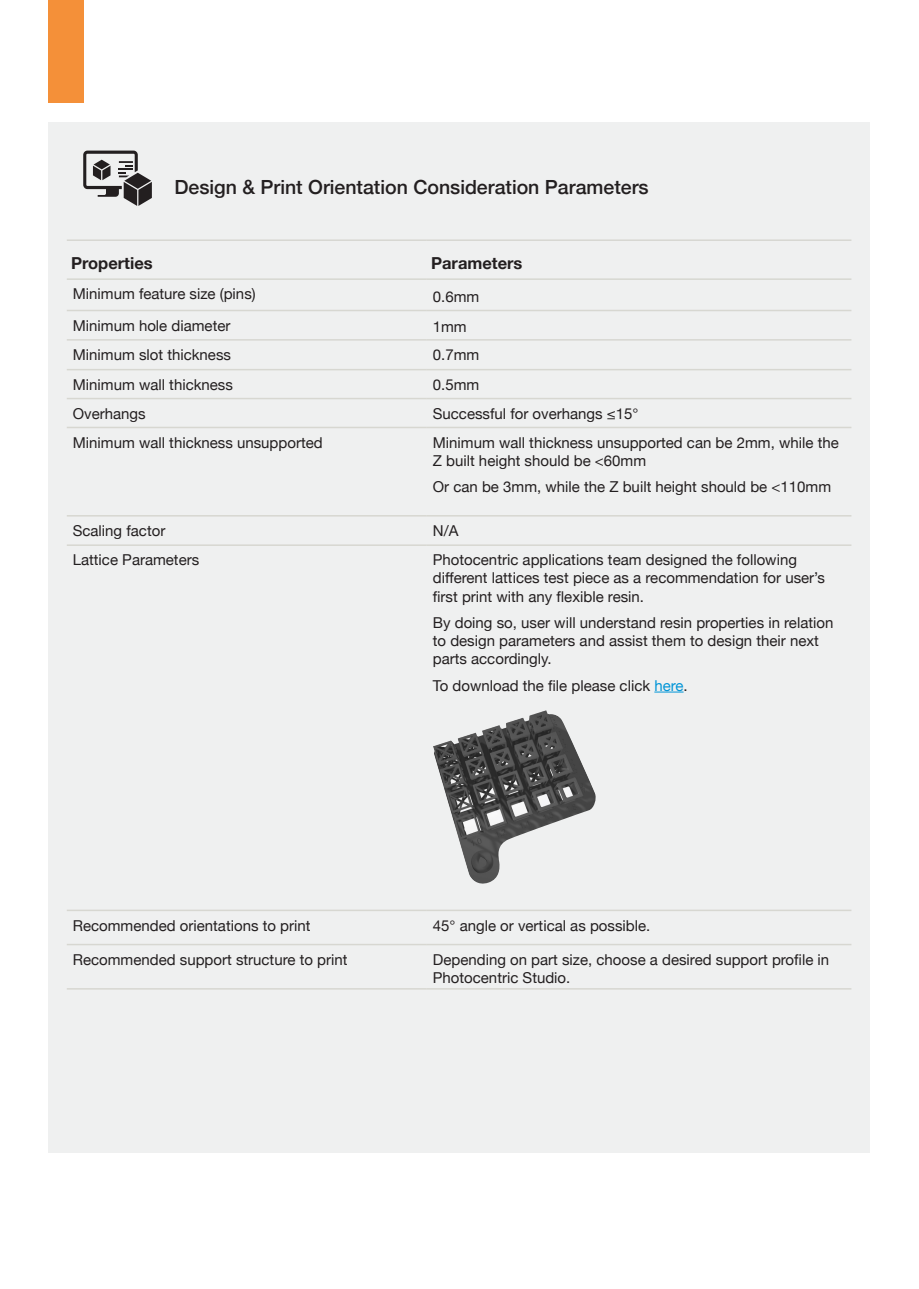
<style>
.page{position:relative;width:919px;height:1289px;background:#fff}
.page>*{position:absolute;margin:0;border:0;box-sizing:border-box;transform-origin:0 0}
.t1{font:500 19.5px "Helvetica Neue";color:#231f20}
.t2{font:700 16.5px "Helvetica Neue";color:#231f20}
.t3{font:15px/18px "Helvetica Neue";color:#231f20}
.s1{color:#0195d7}
</style>
<div class="page">
<div style="left:49px;top:122px;width:821px;height:1030px;background:#eff0f0"></div>
<div style="left:48px;top:0;width:35px;height:102px;background:#f49039"></div>
<svg style="left:83px;top:151px;width:69px;height:55px"></svg>
<img style="left:433px;top:710px;width:163px;height:174px">
<hr style="left:67px;top:239px;width:360px;height:2px;background:#d7d7d1">
<hr style="left:427px;top:239px;width:424px;height:2px;background:#d7d7d1">
<hr style="left:67px;top:278px;width:360px;height:2px;background:#d7d7d1">
<hr style="left:427px;top:278px;width:424px;height:2px;background:#d7d7d1">
<hr style="left:67px;top:310px;width:360px;height:1px;background:#d7d7d1">
<hr style="left:427px;top:310px;width:424px;height:1px;background:#d7d7d1">
<hr style="left:67px;top:339px;width:360px;height:1px;background:#d7d7d1">
<hr style="left:427px;top:339px;width:424px;height:1px;background:#d7d7d1">
<hr style="left:67px;top:369px;width:360px;height:1px;background:#d7d7d1">
<hr style="left:427px;top:369px;width:424px;height:1px;background:#d7d7d1">
<hr style="left:67px;top:398px;width:360px;height:1px;background:#d7d7d1">
<hr style="left:427px;top:398px;width:424px;height:1px;background:#d7d7d1">
<hr style="left:67px;top:427px;width:360px;height:1px;background:#d7d7d1">
<hr style="left:427px;top:427px;width:424px;height:1px;background:#d7d7d1">
<hr style="left:67px;top:515px;width:360px;height:1px;background:#d7d7d1">
<hr style="left:427px;top:515px;width:424px;height:1px;background:#d7d7d1">
<hr style="left:67px;top:544px;width:360px;height:2px;background:#d7d7d1">
<hr style="left:427px;top:544px;width:424px;height:2px;background:#d7d7d1">
<hr style="left:67px;top:909px;width:360px;height:2px;background:#d7d7d1">
<hr style="left:427px;top:909px;width:424px;height:2px;background:#d7d7d1">
<hr style="left:67px;top:943px;width:360px;height:2px;background:#d7d7d1">
<hr style="left:427px;top:943px;width:424px;height:2px;background:#d7d7d1">
<hr style="left:67px;top:988px;width:360px;height:1px;background:#d7d7d1">
<hr style="left:427px;top:988px;width:424px;height:1px;background:#d7d7d1">
<svg style="left:654px;top:691px;width:29px;height:1px"></svg>
<p class="t1" style="left:174px;top:172px;width:475px">Design &amp; Print Orientation Consideration Parameters</p>
<p class="t2" style="left:71px;top:250px;width:83px">Properties</p>
<p class="t2" style="left:431px;top:250px;width:93px">Parameters</p>
<p class="t3" style="left:73px;top:286px;width:184px">Minimum feature size (pins)</p>
<p class="t3" style="left:433px;top:288px;width:48px">0.6mm</p>
<p class="t3" style="left:73px;top:317px;width:159px">Minimum hole diameter</p>
<p class="t3" style="left:433px;top:319px;width:35px">1mm</p>
<p class="t3" style="left:73px;top:346px;width:160px">Minimum slot thickness</p>
<p class="t3" style="left:433px;top:346px;width:48px">0.7mm</p>
<p class="t3" style="left:73px;top:376px;width:162px">Minimum wall thickness</p>
<p class="t3" style="left:433px;top:376px;width:48px">0.5mm</p>
<p class="t3" style="left:73px;top:405px;width:74px">Overhangs</p>
<p class="t3" style="left:433px;top:405px;width:207px">Successful for overhangs ≤15°</p>
<p class="t3" style="left:73px;top:434px;width:251px">Minimum wall thickness unsupported</p>
<p class="t3" style="left:433px;top:434px;width:407px">Minimum wall thickness unsupported can be 2mm, while the<br>Z built height should be &lt;60mm</p>
<p class="t3" style="left:433px;top:479px;width:400px">Or can be 3mm, while the Z built height should be &lt;110mm</p>
<p class="t3" style="left:73px;top:522px;width:94px">Scaling factor</p>
<p class="t3" style="left:433px;top:522px;width:27px">N/A</p>
<p class="t3" style="left:73px;top:552px;width:128px">Lattice Parameters</p>
<p class="t3" style="left:433px;top:552px;width:393px">Photocentric applications team designed the following different lattices test piece as a recommendation for user’s first print with any flexible resin.</p>
<p class="t3" style="left:433px;top:614px;width:402px">By doing so, user will understand resin properties in relation to design parameters and assist them to design their next parts accordingly.</p>
<p class="t3" style="left:433px;top:677px;width:256px">To download the file please click <span class="s1">here</span>.</p>
<p class="t3" style="left:73px;top:917px;width:239px">Recommended orientations to print</p>
<p class="t3" style="left:433px;top:917px;width:219px">45° angle or vertical as possible.</p>
<p class="t3" style="left:73px;top:951px;width:276px">Recommended support structure to print</p>
<p class="t3" style="left:433px;top:951px;width:398px">Depending on part size, choose a desired support profile in<br>Photocentric Studio.</p>
</div>
